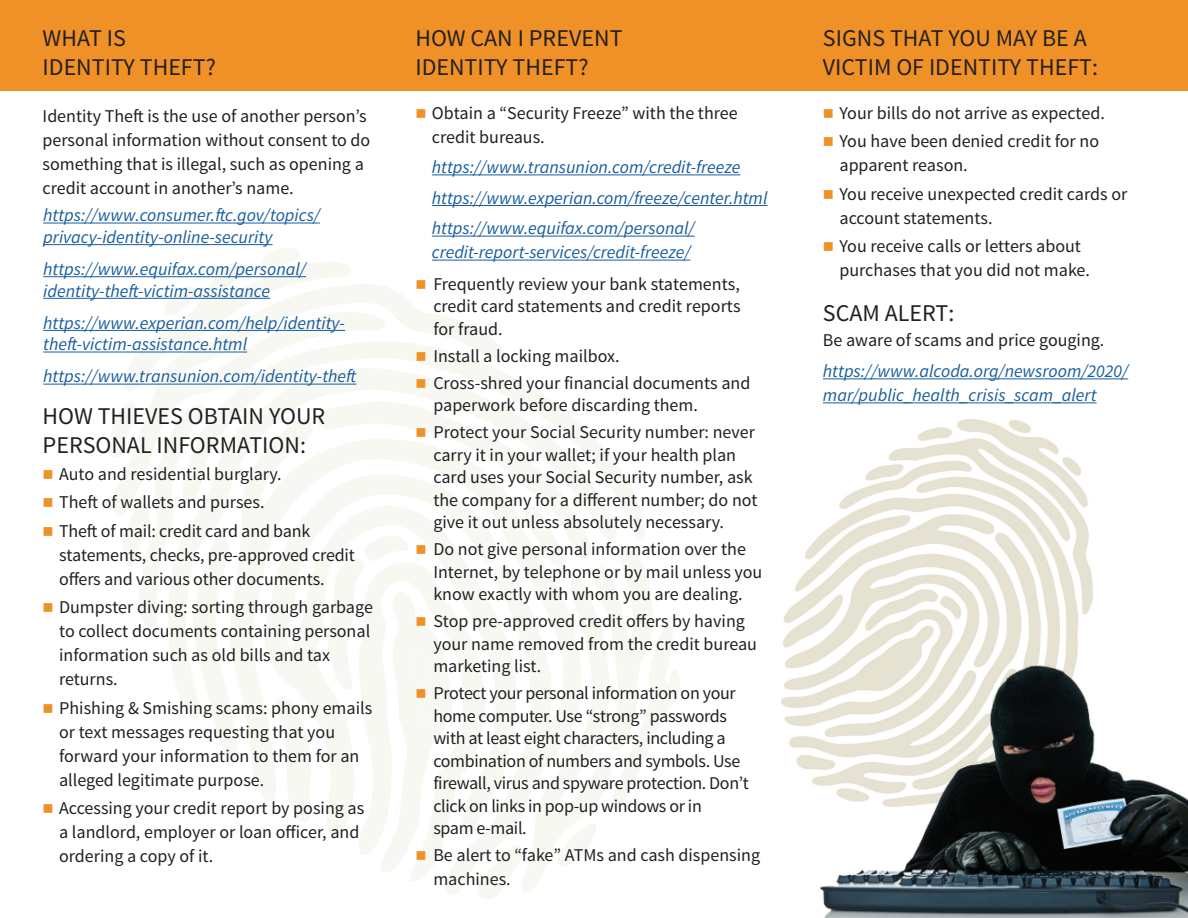
<style>
.page{position:relative;width:1188px;height:918px;background:#fff}
.page>*{position:absolute;margin:0;border:0;box-sizing:border-box;transform-origin:0 0}
.t1{font:24px/28.8px "Source Sans Pro";color:#231f20}
.bullets{font:18px/24px "Source Sans Pro";color:#231f20}
.Paragraph_Style_1{font:italic 18px/21.6px "Source Sans Pro";color:#175d9e}
.bullets-2{font:italic 18px/24px "Source Sans Pro";color:#175d9e}
.bullets-3{font:18px/22.5px "Source Sans Pro";letter-spacing:-.02em;color:#231f20}
</style>
<div class="page">
<div style="left:0;top:0;width:1188px;height:91px;background:#ef9126"></div>
<img style="left:781px;top:419px;width:407px;height:499px">
<svg style="left:121px;top:248px;width:230px;height:36px"></svg>
<svg style="left:112px;top:284px;width:382px;height:119px"></svg>
<svg style="left:182px;top:341px;width:457px;height:165px"></svg>
<svg style="left:168px;top:368px;width:451px;height:138px"></svg>
<svg style="left:238px;top:420px;width:75px;height:378px;fill:#f8f8f3"></svg>
<svg style="left:313px;top:401px;width:281px;height:105px;fill:#f8f8f3"></svg>
<svg style="left:109px;top:403px;width:129px;height:357px"></svg>
<svg style="left:264px;top:474px;width:253px;height:327px;fill:#f8f8f3"></svg>
<svg style="left:274px;top:697px;width:39px;height:125px"></svg>
<hr style="left:432px;top:174px;width:308px;height:1px;background:#175d9e">
<hr style="left:432px;top:205px;width:336px;height:1px;background:#175d9e">
<hr style="left:432px;top:236px;width:263px;height:1px;background:#175d9e">
<hr style="left:432px;top:260px;width:258px;height:1px;background:#175d9e">
<hr style="left:823px;top:378px;width:305px;height:1px;background:#175d9e">
<hr style="left:823px;top:402px;width:274px;height:1px;background:#175d9e">
<hr style="left:43px;top:223px;width:277px;height:1px;background:#175d9e">
<hr style="left:43px;top:244px;width:230px;height:1px;background:#175d9e">
<hr style="left:43px;top:276px;width:263px;height:1px;background:#175d9e">
<hr style="left:43px;top:298px;width:227px;height:1px;background:#175d9e">
<hr style="left:43px;top:330px;width:302px;height:1px;background:#175d9e">
<hr style="left:43px;top:352px;width:204px;height:1px;background:#175d9e">
<hr style="left:43px;top:384px;width:313px;height:1px;background:#175d9e">
<svg style="left:417px;top:284px;width:8px;height:5px"></svg>
<svg style="left:417px;top:352px;width:8px;height:9px"></svg>
<svg style="left:417px;top:379px;width:8px;height:9px"></svg>
<svg style="left:417px;top:428px;width:8px;height:9px"></svg>
<svg style="left:327px;top:506px;width:353px;height:393px"></svg>
<p class="t1" style="left:43px;top:24px;width:85px">WHAT IS</p>
<p class="t1" style="left:43px;top:53px;width:175px">IDENTITY THEFT?</p>
<p class="bullets" style="left:43px;top:104px;width:329px">Identity Theft is the use of another person’s personal information without consent to do something that is illegal, such as opening a credit account in another’s name.</p>
<p class="Paragraph_Style_1" style="left:43px;top:204px;width:278px">https://www.consumer.ftc.gov/topics/ privacy-identity-online-security</p>
<p class="Paragraph_Style_1" style="left:43px;top:258px;width:264px">https://www.equifax.com/personal/ identity-theft-victim-assistance</p>
<p class="Paragraph_Style_1" style="left:43px;top:312px;width:303px">https://www.experian.com/help/identity&shy;theft-victim-assistance.html</p>
<p class="Paragraph_Style_1" style="left:43px;top:366px;width:315px">https://www.transunion.com/identity-theft</p>
<p class="t1" style="left:43px;top:402px;width:284px">HOW THIEVES OBTAIN YOUR<br>PERSONAL INFORMATION:</p>
<p class="bullets" style="left:59px;top:462px;width:224px">Auto and residential burglary.</p>
<p class="bullets" style="left:59px;top:491px;width:207px">Theft of wallets and purses.</p>
<p class="bullets" style="left:59px;top:519px;width:297px">Theft of mail: credit card and bank statements, checks, pre-approved credit offers and various other documents.</p>
<p class="bullets" style="left:59px;top:596px;width:315px">Dumpster diving: sorting through garbage to collect documents containing personal information such as old bills and tax returns.</p>
<p class="bullets" style="left:59px;top:696px;width:315px">Phishing &amp; Smishing scams: phony emails or text messages requesting that you forward your information to them for an alleged legitimate purpose.</p>
<p class="bullets" style="left:59px;top:797px;width:307px">Accessing your credit report by posing as a landlord, employer or loan officer, and ordering a copy of it.</p>
<p class="t1" style="left:415px;top:24px;width:209px">HOW CAN I PREVENT<br>IDENTITY THEFT?</p>
<p class="bullets" style="left:432px;top:101px;width:307px">Obtain a “Security Freeze” with the three credit bureaus.</p>
<p class="bullets-2" style="left:432px;top:155px;width:310px">https://www.transunion.com/credit-freeze</p>
<p class="bullets-2" style="left:432px;top:186px;width:337px">https://www.experian.com/freeze/center.html</p>
<p class="bullets-2" style="left:432px;top:216px;width:264px">https://www.equifax.com/personal/ credit-report-services/credit-freeze/</p>
<p class="bullets" style="left:433px;top:273px;width:309px;line-height:22.5px;text-align:justify">Frequently review your bank statements, credit card statements and credit reports for fraud.</p>
<p class="bullets" style="left:433px;top:344px;width:188px">Install a locking mailbox.</p>
<p class="bullets" style="left:433px;top:372px;width:319px;line-height:22.5px">Cross-shred your financial documents and paperwork before discarding them.</p>
<p class="bullets" style="left:433px;top:421px;width:326px;line-height:22.5px">Protect your Social Security number: never carry it in your wallet; if your health plan card uses your Social Security number, ask the company for a different number; do not give it out unless absolutely necessary.</p>
<p class="bullets" style="left:433px;top:538px;width:331px;line-height:22.5px">Do not give personal information over the<br>Internet, by telephone or by mail unless you know exactly with whom you are dealing.</p>
<p class="bullets" style="left:433px;top:610px;width:325px;line-height:22.5px">Stop pre-approved credit offers by having your name removed from the credit bureau marketing list.</p>
<p class="bullets-3" style="left:433px;top:682px;width:317px">Protect your personal information on your home computer. Use “strong” passwords with at least eight characters, including a combination of numbers and symbols. Use firewall, virus and spyware protection. Don’t click on links in pop-up windows or in<br>spam e-mail.</p>
<p class="bullets" style="left:433px;top:844px;width:328px">Be alert to “fake” ATMs and cash dispensing machines.</p>
<p class="t1" style="left:823px;top:24px;width:277px">SIGNS THAT YOU MAY BE A<br>VICTIM OF IDENTITY THEFT:</p>
<p class="bullets" style="left:839px;top:101px;width:267px">Your bills do not arrive as expected.</p>
<p class="bullets" style="left:839px;top:130px;width:261px">You have been denied credit for no apparent reason.</p>
<p class="bullets" style="left:839px;top:182px;width:289px">You receive unexpected credit cards or account statements.</p>
<p class="bullets" style="left:839px;top:235px;width:252px">You receive calls or letters about purchases that you did not make.</p>
<p class="t1" style="left:823px;top:299px;width:133px">SCAM ALERT:</p>
<p class="bullets" style="left:823px;top:329px;width:283px">Be aware of scams and price gouging.</p>
<p class="bullets-2" style="left:823px;top:359px;width:307px">https://www.alcoda.org/newsroom/2020/ mar/public_health_crisis_scam_alert</p>
</div>
